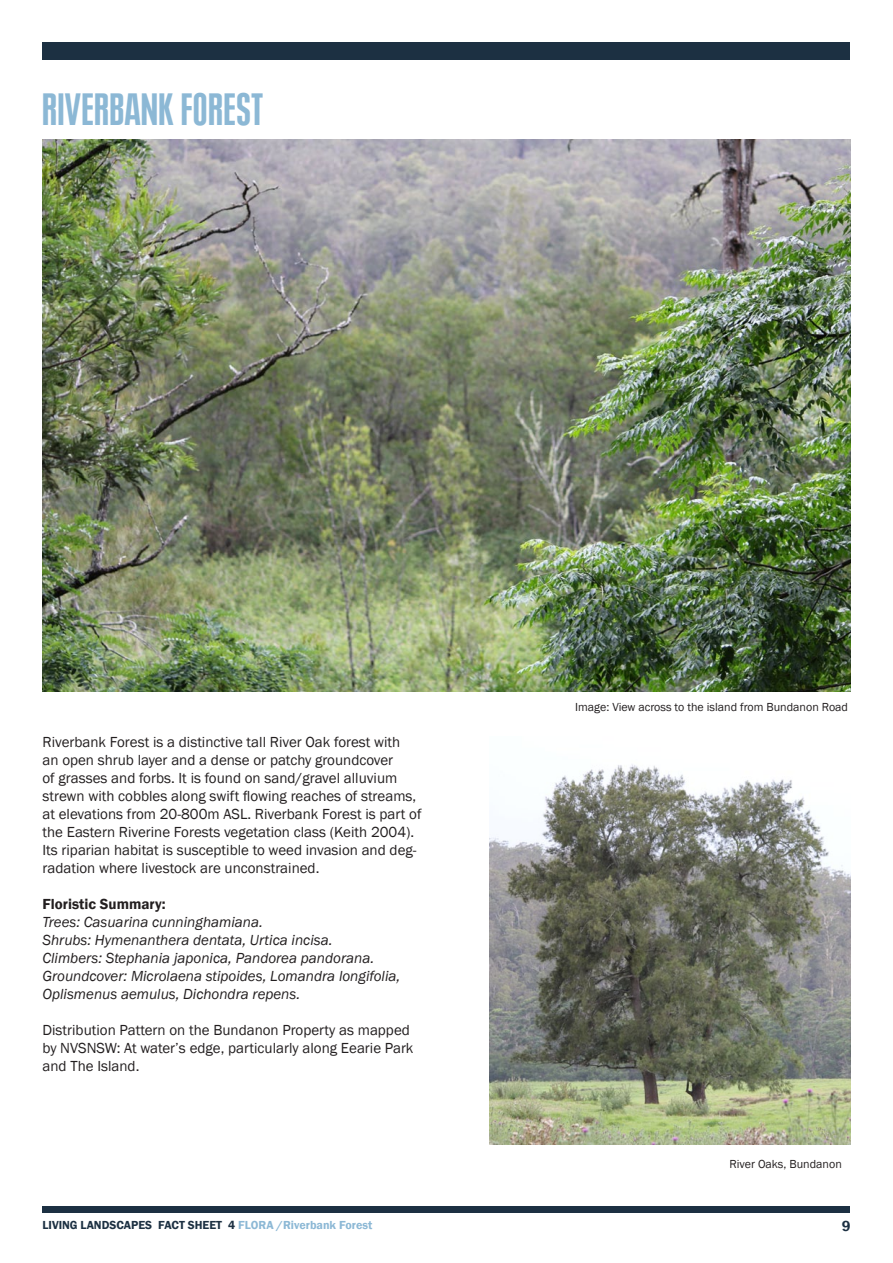
<style>
.page{position:relative;width:893px;height:1263px;background:#fff}
.page>*{position:absolute;margin:0;border:0;box-sizing:border-box;transform-origin:0 0}
.HEADING{font:900 extra-condensed 45px "Plak LT";letter-spacing:.025em;color:#8cb8d5}
.Body_Text{font:15px/18px "Franklin Gothic";color:#231f20}
.Body_Text_latin_name{font:italic 15px/18px "Franklin Gothic";color:#231f20}
.Body_Bold{font:600 15px "Franklin Gothic";color:#231f20}
.t1{font:600 15px "Franklin Gothic";color:#1c3042}
.Captions-Photos{font:12px "Franklin Gothic";color:#231f20}
.Footer_Bold{font:600 12px "Franklin Gothic";color:#1c3042}
.s1{color:#8cb8d5}
</style>
<div class="page">
<div style="left:43px;top:1206px;width:807px;height:7px;background:#1c3042"></div>
<div style="left:43px;top:43px;width:807px;height:17px;background:#1c3042"></div>
<img style="left:43px;top:140px;width:807px;height:551px">
<img style="left:489px;top:764px;width:361px;height:381px">
<p class="HEADING" style="left:43px;top:83px;width:222px">RIVERBANK FOREST</p>
<p class="Body_Text" style="left:43px;top:733px;width:381px">Riverbank Forest is a distinctive tall River Oak forest with<br>an open shrub layer and a dense or patchy groundcover<br>of grasses and forbs. It is found on sand/gravel alluvium strewn with cobbles along swift flowing reaches of streams, at elevations from 20-800m ASL. Riverbank Forest is part of the Eastern Riverine Forests vegetation class (Keith 2004).<br>Its riparian habitat is susceptible to weed invasion and deg&shy;radation where livestock are unconstrained.</p>
<p class="Body_Bold" style="left:43px;top:894px;width:125px">Floristic Summary:</p>
<p class="Body_Text_latin_name" style="left:43px;top:913px;width:222px">Trees: Casuarina cunninghamiana.</p>
<p class="Body_Text_latin_name" style="left:43px;top:931px;width:291px">Shrubs: Hymenanthera dentata, Urtica incisa.</p>
<p class="Body_Text_latin_name" style="left:43px;top:949px;width:333px">Climbers: Stephania japonica, Pandorea pandorana.</p>
<p class="Body_Text_latin_name" style="left:43px;top:967px;width:359px">Groundcover: Microlaena stipoides, Lomandra longifolia,<br>Oplismenus aemulus, Dichondra repens.</p>
<p class="Body_Text" style="left:43px;top:1021px;width:372px">Distribution Pattern on the Bundanon Property as mapped by NVSNSW: At water’s edge, particularly along Eearie Park and The Island.</p>
<p class="Footer_Bold" style="left:43px;top:1217px;width:331px">LIVING LANDSCAPES FACT SHEET 4 <span class="s1">FLORA /Riverbank Forest</span></p>
<p class="Captions-Photos" style="left:575px;top:699px;width:274px">Image: View across to the island from Bundanon Road</p>
<p class="Captions-Photos" style="left:729px;top:1157px;width:114px">River Oaks, Bundanon</p>
<p class="t1" style="left:842px;top:1217px;width:10px">9</p>
</div>
